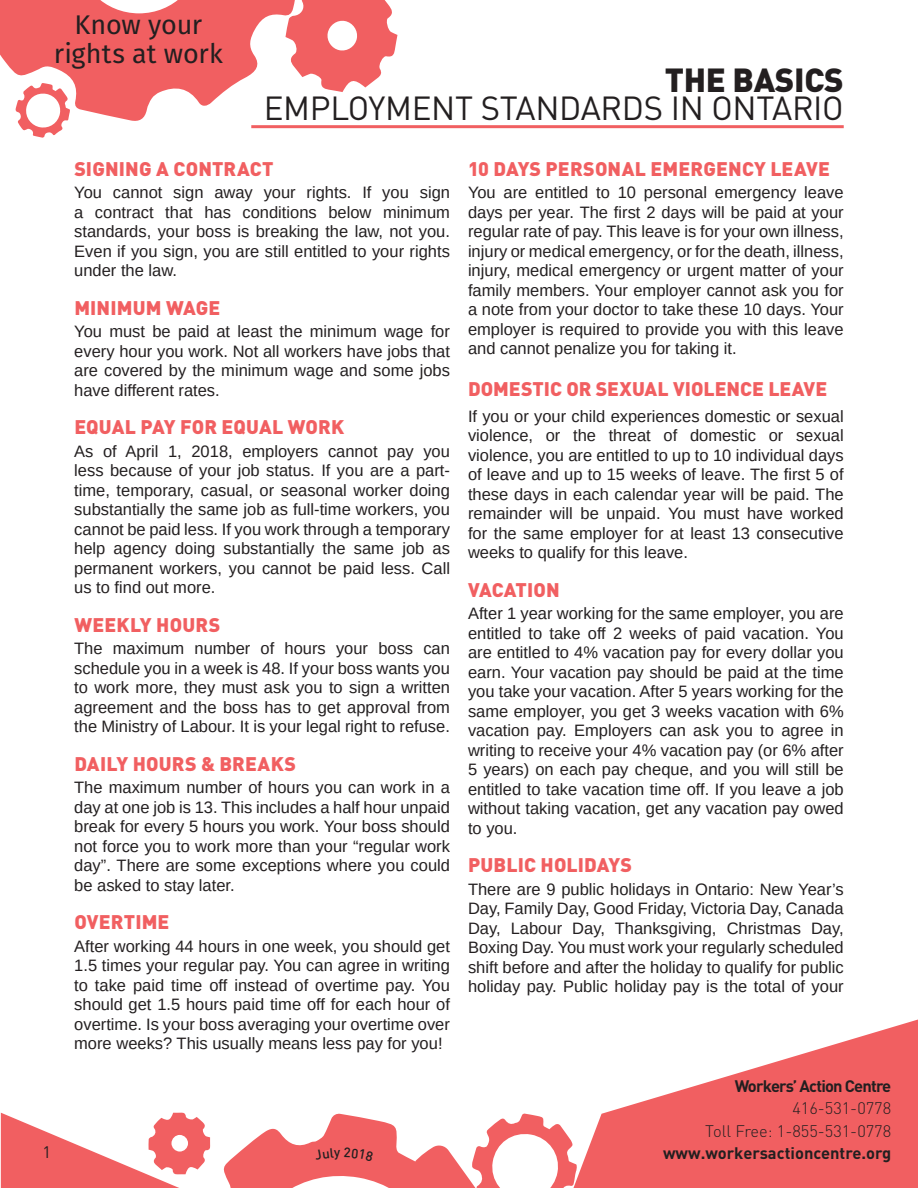
<style>
.page{position:relative;width:918px;height:1188px;background:#fff}
.page>*{position:absolute;margin:0;border:0;box-sizing:border-box;transform-origin:0 0}
.t1{font:33px "DIN Pro";letter-spacing:-.01em;color:#231f20}
.t2{font:900 33px "DIN Pro";letter-spacing:-.01em;color:#231f20}
.t3{font:27px/28.5px "Fira Sans";letter-spacing:-.005em;color:#231f20;text-align:center}
.t4{font:900 19.5px "DIN Pro";letter-spacing:.01em;color:#f15f61}
.t5{font:16.5px/19.5px "Arimo";color:#231f20;text-align:justify}
.t6{font:300 16.5px/22.5px "DIN Pro";color:#231f20;text-align:right}
.t7{font:700 16.5px "DIN Pro";letter-spacing:-.015em;color:#231f20}
.t8{font:700 16.5px "DIN Pro";letter-spacing:-.05em;color:#231f20}
.t9{font:16.5px "DIN Pro";color:#231f20}
</style>
<div class="page">
<svg style="left:577px;top:1020px;width:341px;height:168px;fill:#f15f61"></svg>
<svg style="left:0;top:0;width:397px;height:138px"></svg>
<hr style="left:251px;top:125px;width:593px;height:3px;background:#f15f61">
<svg style="left:1px;top:1113px;width:576px;height:75px"></svg>
<h2 class="t3" style="left:54px;top:12px;width:170px">Know your rights at work</h2>
<h1 class="t2" style="left:665px;top:58px;width:181px">THE BASICS</h1>
<h1 class="t1" style="left:264px;top:85px;width:581px">EMPLOYMENT STANDARDS IN ONTARIO</h1>
<p class="t9" style="left:43px;top:1141px;width:10px">1</p>
<p class="t4" style="left:74px;top:155px;width:201px">SIGNING A CONTRACT</p>
<p class="t5" style="left:74px;top:183px;width:377px">You cannot sign away your rights. If you sign a contract that has conditions below minimum standards, your boss is breaking the law, not you.<br>Even if you sign, you are still entitled to your rights under the law.</p>
<p class="t4" style="left:74px;top:294px;width:148px">MINIMUM WAGE</p>
<p class="t5" style="left:74px;top:322px;width:377px">You must be paid at least the minimum wage for every hour you work. Not all workers have jobs that are covered by the minimum wage and some jobs have different rates.</p>
<p class="t4" style="left:74px;top:414px;width:271px">EQUAL PAY FOR EQUAL WORK</p>
<p class="t5" style="left:74px;top:441px;width:377px">As of April 1, 2018, employers cannot pay you less because of your job status. If you are a part&shy;time, temporary, casual, or seasonal worker doing substantially the same job as full-time workers, you cannot be paid less. If you work through a temporary help agency doing substantially the same job as permanent workers, you cannot be paid less. Call us to find out more.</p>
<p class="t4" style="left:74px;top:611px;width:147px">WEEKLY HOURS</p>
<p class="t5" style="left:74px;top:639px;width:377px">The maximum number of hours your boss can schedule you in a week is 48. If your boss wants you to work more, they must ask you to sign a written agreement and the boss has to get approval from the Ministry of Labour. It is your legal right to refuse.</p>
<p class="t4" style="left:74px;top:750px;width:223px">DAILY HOURS &amp; BREAKS</p>
<p class="t5" style="left:74px;top:778px;width:377px">The maximum number of hours you can work in a day at one job is 13. This includes a half hour unpaid break for every 5 hours you work. Your boss should not force you to work more than your “regular work day”. There are some exceptions where you could be asked to stay later.</p>
<p class="t4" style="left:74px;top:909px;width:97px">OVERTIME</p>
<p class="t5" style="left:74px;top:936px;width:377px">After working 44 hours in one week, you should get 1.5 times your regular pay. You can agree in writing to take paid time off instead of overtime pay. You should get 1.5 hours paid time off for each hour of overtime. Is your boss averaging your overtime over more weeks? This usually means less pay for you!</p>
<p class="t4" style="left:468px;top:155px;width:363px">10 DAYS PERSONAL EMERGENCY LEAVE</p>
<p class="t5" style="left:468px;top:183px;width:377px">You are entitled to 10 personal emergency leave days per year. The first 2 days will be paid at your regular rate of pay. This leave is for your own illness, injury or medical emergency, or for the death, illness, injury, medical emergency or urgent matter of your family members. Your employer cannot ask you for a note from your doctor to take these 10 days. Your employer is required to provide you with this leave and cannot penalize you for taking it.</p>
<p class="t4" style="left:468px;top:375px;width:361px">DOMESTIC OR SEXUAL VIOLENCE LEAVE</p>
<p class="t5" style="left:468px;top:406px;width:377px">If you or your child experiences domestic or sexual violence, or the threat of domestic or sexual violence, you are entitled to up to 10 individual days of leave and up to 15 weeks of leave. The first 5 of these days in each calendar year will be paid. The remainder will be unpaid. You must have worked for the same employer for at least 13 consecutive weeks to qualify for this leave.</p>
<p class="t4" style="left:468px;top:576px;width:93px">VACATION</p>
<p class="t5" style="left:468px;top:604px;width:377px">After 1 year working for the same employer, you are entitled to take off 2 weeks of paid vacation. You are entitled to 4% vacation pay for every dollar you earn. Your vacation pay should be paid at the time you take your vacation. After 5 years working for the same employer, you get 3 weeks vacation with 6% vacation pay. Employers can ask you to agree in writing to receive your 4% vacation pay (or 6% after 5 years) on each pay cheque, and you will still be entitled to take vacation time off. If you leave a job without taking vacation, get any vacation pay owed to you.</p>
<p class="t4" style="left:468px;top:852px;width:165px">PUBLIC HOLIDAYS</p>
<p class="t5" style="left:468px;top:879px;width:377px">There are 9 public holidays in Ontario: New Year’s Day, Family Day, Good Friday, Victoria Day, Canada Day, Labour Day, Thanksgiving, Christmas Day, Boxing Day. You must work your regularly scheduled shift before and after the holiday to qualify for public holiday pay. Public holiday pay is the total of your</p>
<p class="t8" style="left:735px;top:1075px;width:158px">Workers’ Action Centre</p>
<p class="t6" style="left:705px;top:1097px;width:188px">416-531-0778<br>Toll Free: 1-855-531-0778</p>
<p class="t7" style="left:663px;top:1142px;width:230px">www.workersactioncentre.org</p>
</div>
